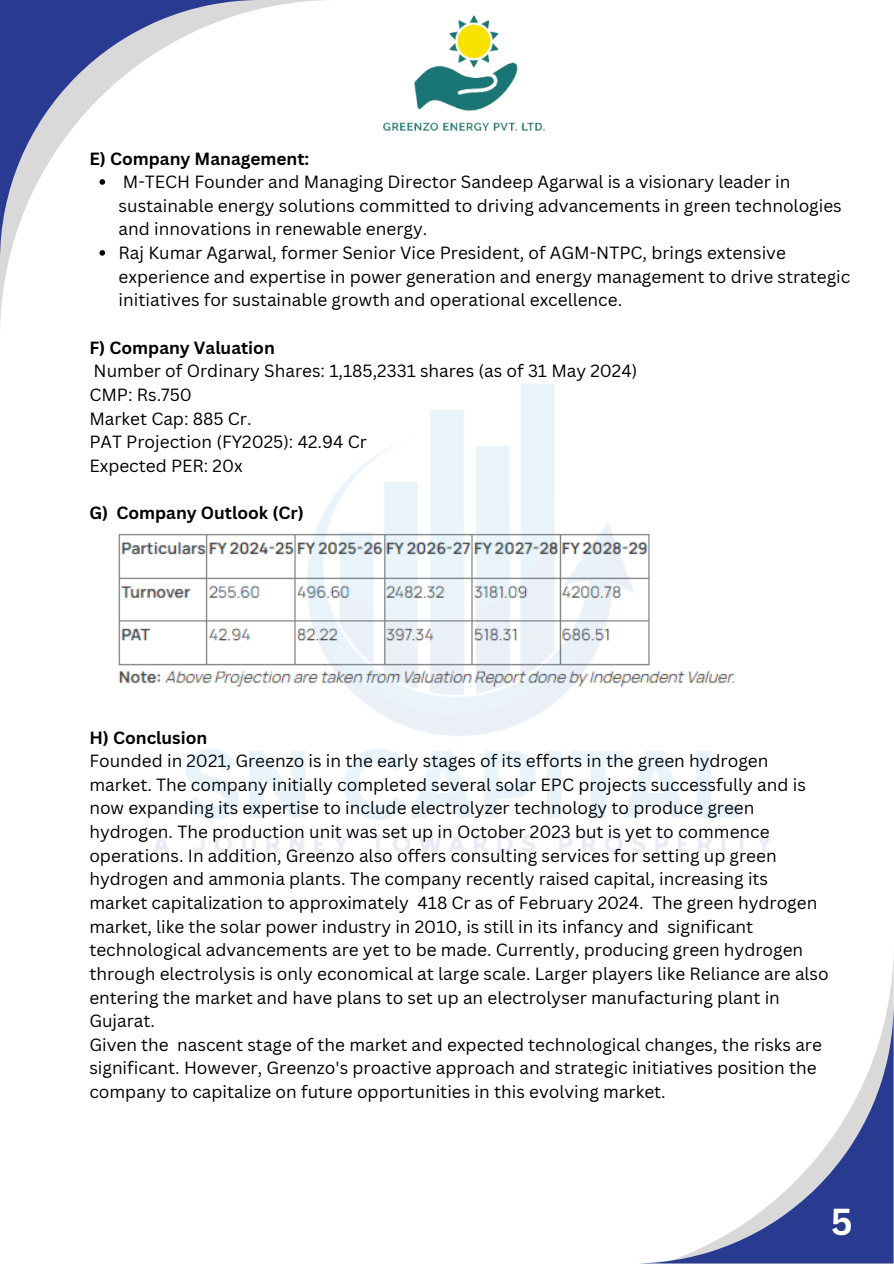
<style>
.page{position:relative;width:894px;height:1264px;background:#fff}
.page>*{position:absolute;margin:0;border:0;box-sizing:border-box;transform-origin:0 0}
.t1{font:700 36.6px "Canva Sans";color:#fff}
.t2{font:17.25px/23.7px "Canva Sans";color:#000}
.t3{font:700 17.25px "Canva Sans";color:#000}
</style>
<div class="page">
<svg style="left:0;top:0;width:325px;height:325px"></svg>
<svg style="left:0;top:0;width:261px;height:261px"></svg>
<svg style="left:648px;top:1002px;width:245px;height:261px"></svg>
<img style="left:383px;top:16px;width:161px;height:115px">
<svg style="left:99px;top:179px;width:6px;height:6px"></svg>
<svg style="left:99px;top:250px;width:6px;height:6px"></svg>
<img style="left:118px;top:384px;width:653px;height:468px">
<p class="t3" style="left:89px;top:146px;width:221px">E) Company Management:</p>
<p class="t2" style="left:119px;top:170px;width:724px">M-TECH Founder and Managing Director Sandeep Agarwal is a visionary leader in sustainable energy solutions committed to driving advancements in green technologies and innovations in renewable energy.</p>
<h1 class="t2" style="left:119px;top:240px;width:733px">Raj Kumar Agarwal, former Senior Vice President, of AGM-NTPC, brings extensive experience and expertise in power generation and energy management to drive strategic initiatives for sustainable growth and operational excellence.</h1>
<p class="t3" style="left:89px;top:335px;width:187px">F) Company Valuation</p>
<p class="t2" style="left:94px;top:359px;width:545px">Number of Ordinary Shares: 1,185,2331 shares (as of 31 May 2024)</p>
<p class="t2" style="left:89px;top:382px;width:104px">CMP: Rs.750</p>
<p class="t2" style="left:89px;top:406px;width:164px">Market Cap: 885 Cr.</p>
<p class="t2" style="left:89px;top:429px;width:279px">PAT Projection (FY2025): 42.94 Cr</p>
<p class="t2" style="left:89px;top:453px;width:155px">Expected PER: 20x</p>
<p class="t3" style="left:89px;top:500px;width:216px">G) Company Outlook (Cr)</p>
<p class="t3" style="left:89px;top:725px;width:119px">H) Conclusion</p>
<h1 class="t2" style="left:89px;top:748px;width:740px">Founded in 2021, Greenzo is in the early stages of its efforts in the green hydrogen market. The company initially completed several solar EPC projects successfully and is now expanding its expertise to include electrolyzer technology to produce green hydrogen. The production unit was set up in October 2023 but is yet to commence operations. In addition, Greenzo also offers consulting services for setting up green hydrogen and ammonia plants. The company recently raised capital, increasing its market capitalization to approximately 418 Cr as of February 2024. The green hydrogen market, like the solar power industry in 2010, is still in its infancy and significant technological advancements are yet to be made. Currently, producing green hydrogen through electrolysis is only economical at large scale. Larger players like Reliance are also entering the market and have plans to set up an electrolyser manufacturing plant in Gujarat.</h1>
<p class="t2" style="left:89px;top:1032px;width:734px">Given the nascent stage of the market and expected technological changes, the risks are significant. However, Greenzo's proactive approach and strategic initiatives position the company to capitalize on future opportunities in this evolving market.</p>
<p class="t1" style="left:830px;top:1195px;width:23px">5</p>
</div>
